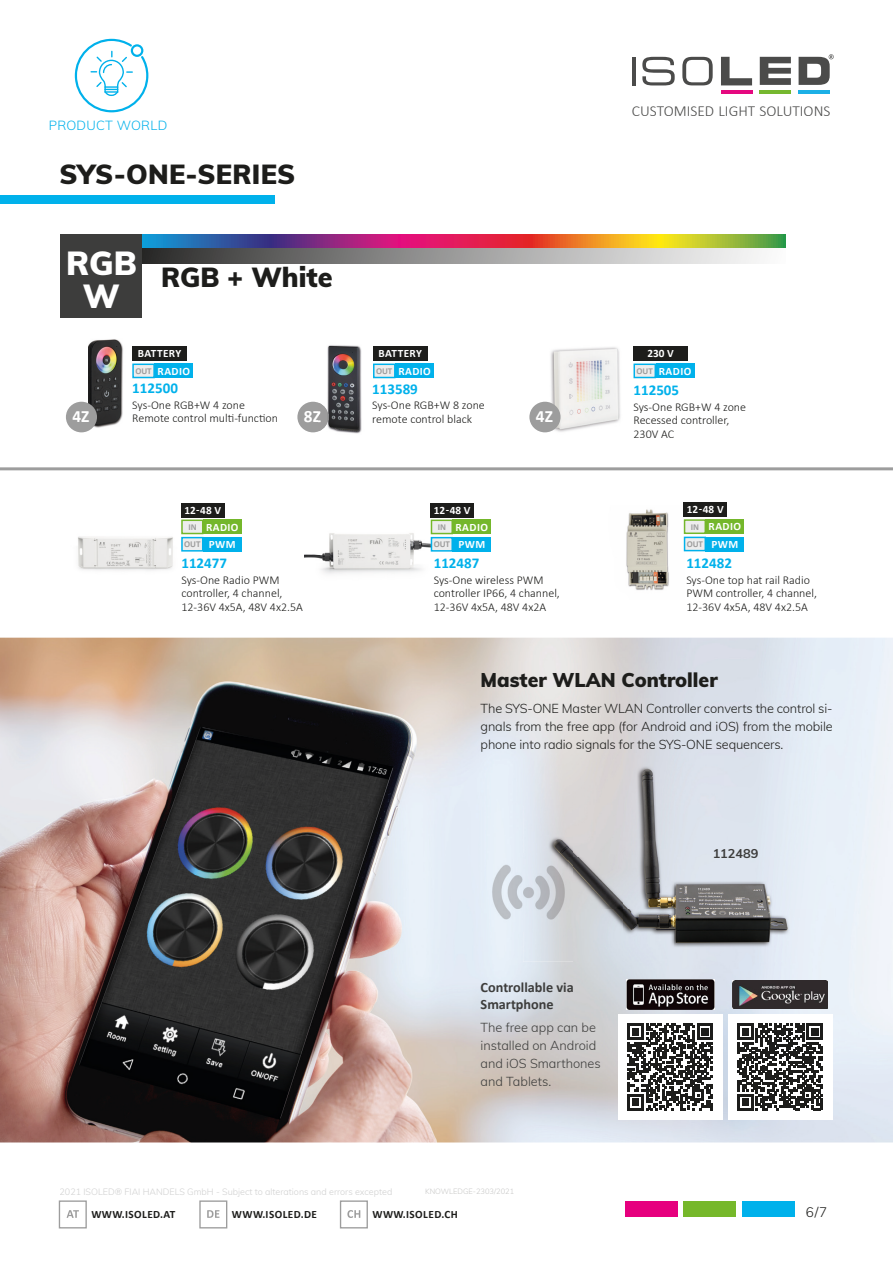
<style>
.page{position:relative;width:893px;height:1263px;background:#fff}
.page>*{position:absolute;margin:0;border:0;box-sizing:border-box;transform-origin:0 0}
.t1{font:900 32.7px/32.8px "Muli";color:#fff;text-align:center}
.t2{font:900 27px "Muli";color:#1d1d1b}
.t3{font:900 19.5px "Muli";color:#1d1d1b}
.t4{font:700 17.25px "Calibri";color:#fff}
.t5{font:300 15.3px "Calibri";color:#4b4b4a}
.t6{font:700 15px "Calibri";color:#00b1eb}
.t7{font:700 14.25px/17.1px "Calibri";color:#3d3d3c}
.t8{font:300 13.5px "Muli";color:#1d1d1b}
.t9{font:300 12.9px "Muli";letter-spacing:.02em;color:#00b1eb}
.t10{font:300 12.75px/18px "Muli";letter-spacing:-.01em;color:#1d1d1b;text-align:justify}
.t11{font:300 12.75px/18px "Muli";color:#3d3d3c}
.t12{font:700 12.75px "Muli";color:#3d3d3c}
.t13{font:300 12px/13.5px "Calibri";color:#1d1d1b}
.t14{font:700 11.25px/17.2px "Calibri";letter-spacing:.04em;color:#fff}
.t15{font:700 11.25px "Calibri";letter-spacing:.04em;color:#1d1d1b}
.t16{font:300 9px "Muli";color:#d0d0d0}
.t17{font:700 9px "Calibri";letter-spacing:-.01em;color:#9d9d9d}
.t18{font:300 7.5px "Muli";color:#c7c7c6}
.s1{font-size:9px;color:#9d9d9d}
</style>
<div class="page">
<hr style="left:632px;top:57px;width:4px;height:28px;background:#4b4b4a">
<svg style="left:642px;top:57px;width:33px;height:28px"></svg>
<svg style="left:682px;top:57px;width:31px;height:28px"></svg>
<svg style="left:721px;top:57px;width:31px;height:28px"></svg>
<svg style="left:760px;top:57px;width:31px;height:28px"></svg>
<hr style="left:721px;top:91px;width:31px;height:3px;background:#e5087f">
<hr style="left:760px;top:91px;width:31px;height:3px;background:#76b82f">
<hr style="left:798px;top:91px;width:32px;height:3px;background:#1cb0e6">
<svg style="left:799px;top:54px;width:35px;height:31px"></svg>
<div style="left:59px;top:1200px;width:28px;height:28px;border:1px solid #9d9d9d"></div>
<svg style="left:67px;top:1210px;width:12px;height:8px"></svg>
<div style="left:199px;top:1200px;width:28px;height:28px;border:1px solid #9d9d9d"></div>
<svg style="left:207px;top:1210px;width:12px;height:8px"></svg>
<div style="left:340px;top:1200px;width:28px;height:28px;border:1px solid #9d9d9d"></div>
<svg style="left:347px;top:1210px;width:13px;height:8px"></svg>
<svg style="left:75px;top:39px;width:73px;height:73px"></svg>
<div style="left:625px;top:1201px;width:52px;height:15px;background:#e6007e"></div>
<div style="left:742px;top:1201px;width:52px;height:15px;background:#00b1eb"></div>
<div style="left:684px;top:1201px;width:52px;height:15px;background:#76b82a"></div>
<svg style="left:142px;top:234px;width:643px;height:14px;background:#a3635e"></svg>
<img style="left:0;top:638px;width:893px;height:504px">
<div style="left:0;top:195px;width:275px;height:8px;background:#00b1eb"></div>
<svg style="left:142px;top:248px;width:618px;height:15px;background:#969595"></svg>
<div style="left:60px;top:234px;width:82px;height:83px;background:#3d3d3c"></div>
<img style="left:78px;top:534px;width:105px;height:37px">
<img style="left:305px;top:513px;width:127px;height:61px">
<img style="left:626px;top:506px;width:67px;height:84px">
<hr style="left:0;top:467px;width:893px;height:3px;background:#9d9d9d">
<div style="left:297px;top:402px;width:32px;height:30px;background:#9d9d9d;border-radius:50%"></div>
<div style="left:132px;top:346px;width:55px;height:15px;background:#1d1d1b"></div>
<div style="left:154px;top:363px;width:39px;height:15px;background:#00b1eb"></div>
<div style="left:132px;top:363px;width:23px;height:15px;background:#ededed;border:1px solid #00b1eb"></div>
<div style="left:373px;top:346px;width:55px;height:15px;background:#1d1d1b"></div>
<div style="left:395px;top:363px;width:39px;height:15px;background:#00b1eb"></div>
<div style="left:373px;top:363px;width:23px;height:15px;background:#ededed;border:1px solid #00b1eb"></div>
<div style="left:633px;top:346px;width:55px;height:15px;background:#1d1d1b"></div>
<div style="left:656px;top:363px;width:38px;height:15px;background:#00b1eb"></div>
<div style="left:633px;top:363px;width:23px;height:15px;background:#ededed;border:1px solid #00b1eb"></div>
<div style="left:181px;top:503px;width:43px;height:14px;background:#1d1d1b"></div>
<div style="left:203px;top:537px;width:38px;height:15px;background:#00b1eb"></div>
<div style="left:203px;top:519px;width:38px;height:15px;background:#74b72b"></div>
<div style="left:181px;top:537px;width:22px;height:15px;background:#ededed;border:1px solid #00b1eb"></div>
<div style="left:181px;top:519px;width:22px;height:15px;background:#ededed;border:1px solid #74b72b"></div>
<div style="left:431px;top:503px;width:43px;height:14px;background:#1d1d1b"></div>
<div style="left:453px;top:537px;width:38px;height:15px;background:#00b1eb"></div>
<div style="left:453px;top:520px;width:38px;height:14px;background:#74b72b"></div>
<div style="left:431px;top:537px;width:22px;height:15px;background:#ededed;border:1px solid #00b1eb"></div>
<div style="left:431px;top:520px;width:22px;height:14px;background:#ededed;border:1px solid #74b72b"></div>
<div style="left:684px;top:502px;width:43px;height:15px;background:#1d1d1b"></div>
<div style="left:706px;top:537px;width:38px;height:14px;background:#00b1eb"></div>
<div style="left:706px;top:519px;width:38px;height:15px;background:#74b72b"></div>
<div style="left:684px;top:537px;width:22px;height:14px;background:#ededed;border:1px solid #00b1eb"></div>
<div style="left:684px;top:519px;width:22px;height:15px;background:#ededed;border:1px solid #74b72b"></div>
<img style="left:88px;top:339px;width:35px;height:91px">
<img style="left:327px;top:345px;width:35px;height:89px">
<img style="left:319px;top:403px;width:10px;height:28px">
<svg style="left:319px;top:411px;width:2px;height:11px"></svg>
<img style="left:549px;top:347px;width:71px;height:85px">
<div style="left:66px;top:402px;width:31px;height:30px;background:#9d9d9d;border-radius:50%"></div>
<div style="left:529px;top:402px;width:31px;height:30px;background:#9d9d9d;border-radius:50%"></div>
<img style="left:626px;top:979px;width:88px;height:31px">
<img style="left:732px;top:981px;width:96px;height:28px">
<img style="left:523px;top:754px;width:302px;height:103px">
<img style="left:568px;top:857px;width:257px;height:52px">
<img style="left:523px;top:909px;width:302px;height:52px">
<img style="left:489px;top:853px;width:79px;height:78px">
<div style="left:618px;top:1014px;width:104px;height:106px;background:#fff"></div>
<svg style="left:627px;top:1023px;width:86px;height:87px"></svg>
<div style="left:728px;top:1014px;width:104px;height:106px;background:#fff"></div>
<svg style="left:737px;top:1023px;width:86px;height:87px"></svg>
<p class="t9" style="left:49px;top:116px;width:120px">PRODUCT WORLD</p>
<h2 class="t2" style="left:60px;top:154px;width:237px">SYS-ONE-SERIES</h2>
<h1 class="t1" style="left:66px;top:245px;width:72px">RGB<br>W</h1>
<h2 class="t2" style="left:161px;top:258px;width:173px">RGB + White</h2>
<p class="t5" style="left:632px;top:102px;width:200px">CUSTOMISED LIGHT SOLUTIONS</p>
<p class="t14" style="left:135px;top:345px;width:56px">BATTERY<br><span class="s1">OUT</span> RADIO</p>
<p class="t14" style="left:376px;top:345px;width:56px">BATTERY<br><span class="s1">OUT</span> RADIO</p>
<p class="t14" style="left:637px;top:345px;width:56px;text-align:center">230 V<br><span class="s1">OUT</span> RADIO</p>
<p class="t6" style="left:132px;top:378px;width:47px">112500</p>
<p class="t13" style="left:132px;top:398px;width:147px">Sys-One RGB+W 4 zone<br>Remote control multi-function</p>
<p class="t6" style="left:372px;top:378px;width:47px">113589</p>
<p class="t13" style="left:372px;top:398px;width:114px">Sys-One RGB+W 8 zone remote control black</p>
<h3 class="t4" style="left:304px;top:404px;width:19px">8Z</h3>
<h3 class="t4" style="left:72px;top:404px;width:19px">4Z</h3>
<h3 class="t4" style="left:536px;top:404px;width:19px">4Z</h3>
<p class="t6" style="left:633px;top:379px;width:47px">112505</p>
<p class="t13" style="left:633px;top:400px;width:114px">Sys-One RGB+W 4 zone<br>Recessed controller,<br>230V AC</p>
<p class="t14" style="left:184px;top:501px;width:38px">12-48 V</p>
<p class="t14" style="left:209px;top:535px;width:28px">PWM</p>
<p class="t14" style="left:206px;top:518px;width:34px">RADIO</p>
<p class="t17" style="left:188px;top:521px;width:10px">IN</p>
<p class="t17" style="left:184px;top:538px;width:18px">OUT</p>
<p class="t14" style="left:434px;top:501px;width:38px">12-48 V</p>
<p class="t14" style="left:458px;top:535px;width:28px">PWM</p>
<p class="t14" style="left:455px;top:518px;width:34px">RADIO</p>
<p class="t17" style="left:438px;top:521px;width:10px">IN</p>
<p class="t17" style="left:434px;top:538px;width:18px">OUT</p>
<p class="t14" style="left:687px;top:501px;width:38px">12-48 V</p>
<p class="t14" style="left:711px;top:535px;width:28px">PWM</p>
<p class="t14" style="left:709px;top:518px;width:34px">RADIO</p>
<p class="t17" style="left:691px;top:520px;width:10px">IN</p>
<p class="t17" style="left:687px;top:538px;width:18px">OUT</p>
<p class="t6" style="left:181px;top:553px;width:47px">112477</p>
<p class="t13" style="left:181px;top:573px;width:123px">Sys-One Radio PWM controller, 4 channel,<br>12-36V 4x5A, 48V 4x2.5A</p>
<p class="t6" style="left:434px;top:552px;width:47px">112487</p>
<p class="t13" style="left:434px;top:573px;width:128px">Sys-One wireless PWM controller IP66, 4 channel,<br>12-36V 4x5A, 48V 4x2A</p>
<p class="t6" style="left:686px;top:552px;width:47px">112482</p>
<p class="t13" style="left:686px;top:573px;width:132px">Sys-One top hat rail Radio<br>PWM controller, 4 channel,<br>12-36V 4x5A, 48V 4x2.5A</p>
<h3 class="t3" style="left:481px;top:665px;width:239px">Master WLAN Controller</h3>
<p class="t10" style="left:481px;top:699px;width:354px">The SYS-ONE Master WLAN Controller converts the control si&shy;gnals from the free app (for Android and iOS) from the mobile phone into radio signals for the SYS-ONE sequencers.</p>
<p class="t7" style="left:481px;top:978px;width:95px">Controllable via<br>Smartphone</p>
<p class="t11" style="left:481px;top:1017px;width:122px">The free app can be installed on Android and iOS Smarthones and Tablets.</p>
<p class="t16" style="left:60px;top:1185px;width:334px">2021 ISOLED® FIAI HANDELS GmbH - Subject to alterations and errors excepted</p>
<p class="t18" style="left:425px;top:1186px;width:91px">KNOWLEDGE-2303/2021</p>
<p class="t12" style="left:713px;top:844px;width:47px">112489</p>
<p class="t15" style="left:91px;top:1206px;width:86px">WWW.ISOLED.AT</p>
<p class="t15" style="left:232px;top:1206px;width:87px">WWW.ISOLED.DE</p>
<p class="t15" style="left:372px;top:1206px;width:87px">WWW.ISOLED.CH</p>
<p class="t8" style="left:806px;top:1202px;width:23px">6/7</p>
</div>
